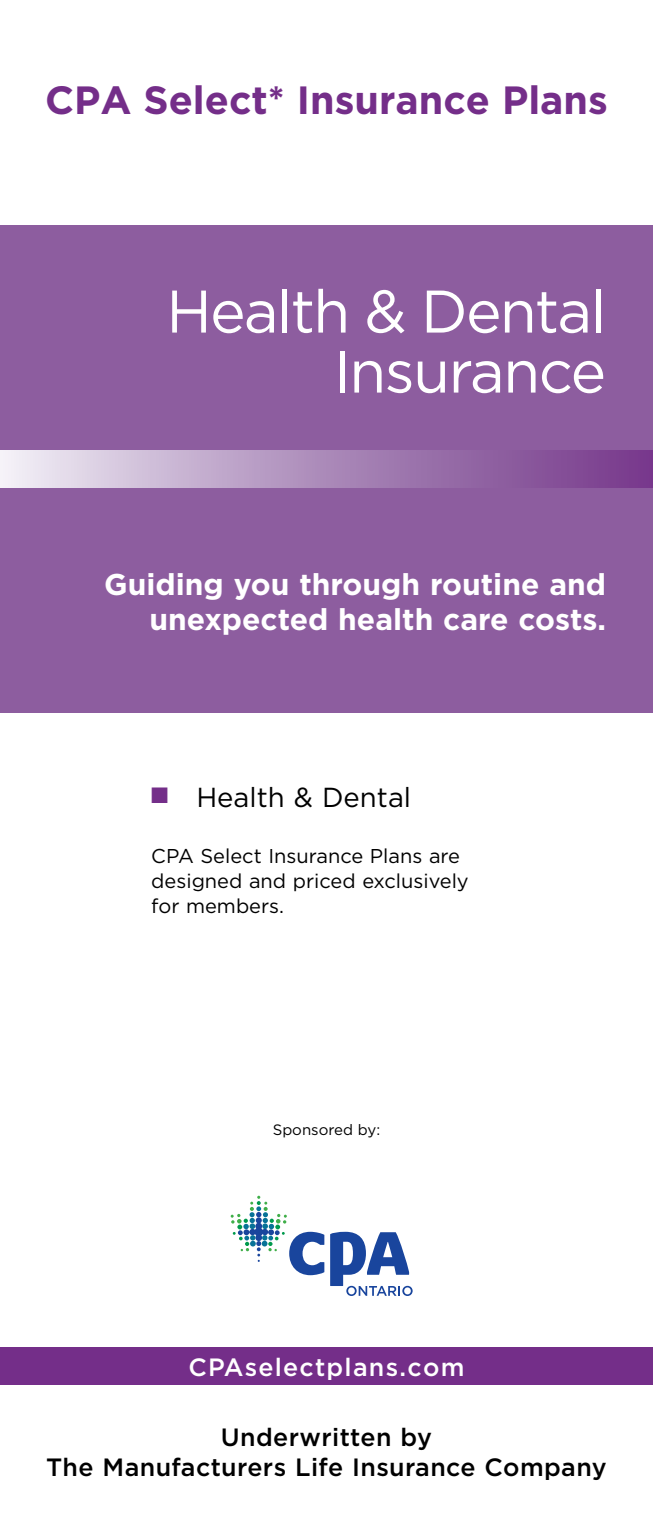
<style>
.page{position:relative;width:653px;height:1530px;background:#fff}
.page>*{position:absolute;margin:0;border:0;box-sizing:border-box;transform-origin:0 0}
.t1{font:60px/60px "Gotham";letter-spacing:-.03em;color:#fff;text-align:right}
.t2{font:700 39.5px "Gotham";color:#742e89}
.t3{font:700 30px/35px "Gotham";color:#fff;text-align:right}
.t4{font:27.5px "Gotham";color:#000}
.t5{font:500 25px/30px "Gotham";letter-spacing:.015em;color:#000;text-align:center}
.t6{font:500 25px "Gotham";letter-spacing:.05em;color:#fff}
.t7{font:20px/25px "Gotham";color:#000}
.t8{font:15px "Gotham";color:#000}
.s1{color:#742e89}
</style>
<div class="page">
<div style="left:0;top:225px;width:652px;height:487px;background:#8d5d9f"></div>
<div style="left:0;top:1347px;width:652px;height:38px;background:#742e89"></div>
<div style="left:0;top:450px;width:652px;height:37px;background:linear-gradient(to right,#edeaf2,#713386)"></div>
<svg style="left:330px;top:1232px;width:82px;height:64px"></svg>
<svg style="left:231px;top:1196px;width:93px;height:79px"></svg>
<svg style="left:652px;top:225px;width:1px;height:1160px"></svg>
<p class="t2" style="left:45px;top:77px;width:564px">CPA Select* Insurance Plans</p>
<p class="t1" style="left:166px;top:280px;width:441px">Health &amp; Dental<br>Insurance</p>
<p class="t3" style="left:104px;top:566px;width:503px">Guiding you through routine and unexpected health care costs.</p>
<p class="t4" style="left:151px;top:782px;width:261px"><span class="s1">■</span> Health &amp; Dental</p>
<p class="t7" style="left:151px;top:843px;width:319px">CPA Select Insurance Plans are designed and priced exclusively for members.</p>
<p class="t8" style="left:273px;top:1121px;width:109px">Sponsored by:</p>
<p class="t6" style="left:188px;top:1353px;width:277px">CPAselectplans.com</p>
<p class="t5" style="left:46px;top:1422px;width:562px">Underwritten by<br>The Manufacturers Life Insurance Company</p>
</div>
